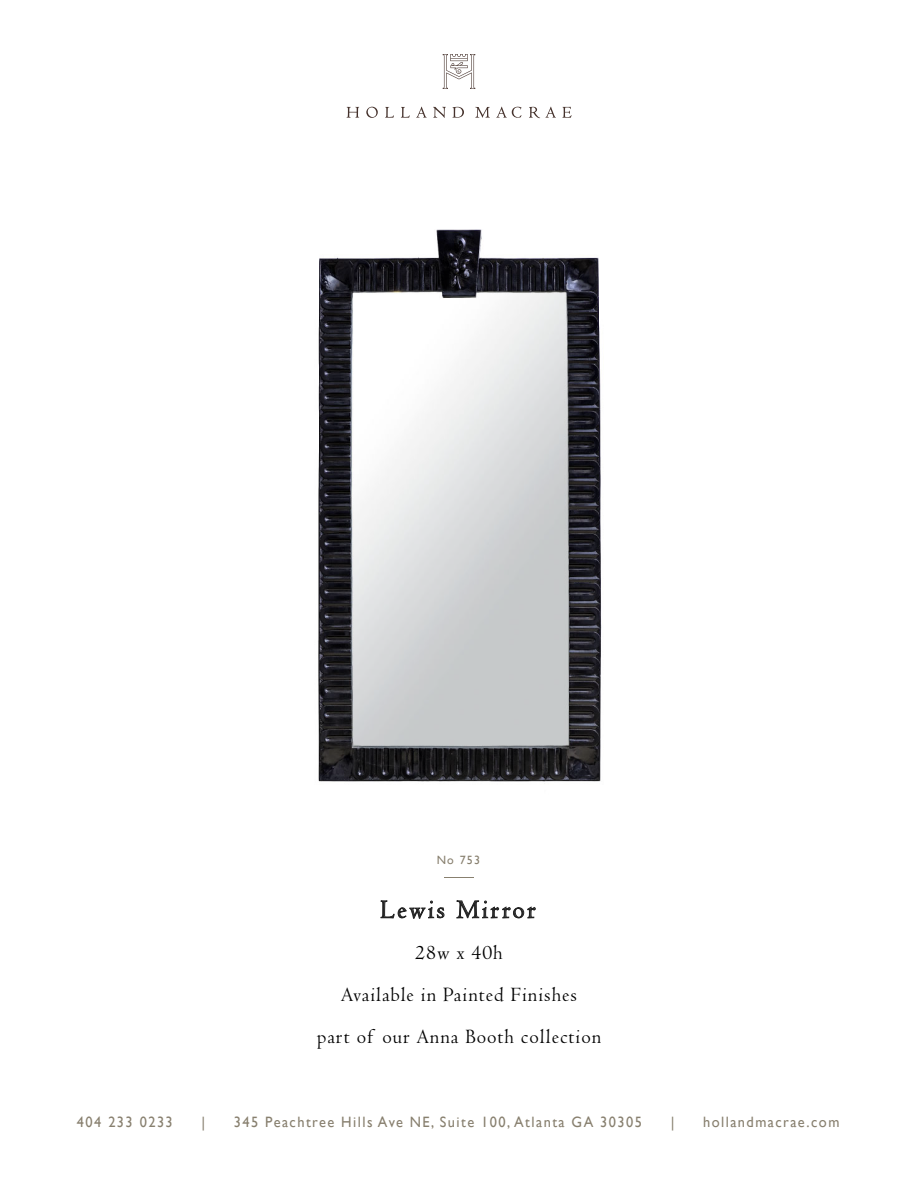
<style>
.page{position:relative;width:918px;height:1188px;background:#fff}
.page>*{position:absolute;margin:0;border:0;box-sizing:border-box;transform-origin:0 0}
.t1{font:27px "Centaur";letter-spacing:.1em;color:#222;scale:.96 1}
.t2{font:21px/42px "Centaur";letter-spacing:.05em;color:#000;text-align:center;scale:.96 1}
.t3{font:15px "Gill Sans";letter-spacing:.1em;color:#88806f;scale:.96 1}
.t4{font:12px "Gill Sans";color:#88806f}
</style>
<div class="page">
<img style="left:318px;top:229px;width:284px;height:555px">
<svg style="left:346px;top:107px;width:13px;height:11px"></svg>
<svg style="left:366px;top:107px;width:12px;height:11px"></svg>
<svg style="left:385px;top:107px;width:9px;height:11px"></svg>
<svg style="left:401px;top:107px;width:9px;height:11px"></svg>
<svg style="left:416px;top:107px;width:11px;height:11px"></svg>
<svg style="left:433px;top:107px;width:13px;height:11px"></svg>
<svg style="left:453px;top:107px;width:11px;height:11px"></svg>
<svg style="left:475px;top:107px;width:15px;height:11px"></svg>
<svg style="left:496px;top:107px;width:25px;height:11px"></svg>
<svg style="left:529px;top:107px;width:27px;height:11px"></svg>
<svg style="left:562px;top:107px;width:10px;height:11px"></svg>
<svg style="left:443px;top:54px;width:32px;height:35px"></svg>
<svg style="left:380px;top:900px;width:65px;height:19px"></svg>
<svg style="left:456px;top:900px;width:80px;height:19px"></svg>
<hr style="left:444px;top:877px;width:30px;height:1px;background:#88806f">
<p class="t4" style="left:437px;top:853px;width:45px">No 753</p>
<h1 class="t1" style="left:380px;top:895px;width:163px">Lewis Mirror</h1>
<h2 class="t2" style="left:317px;top:932px;width:298px">28w x 40h<br>Available in Painted Finishes<br>part of our Anna Booth collection</h2>
<p class="t3" style="left:77px;top:1113px;width:101px">404 233 0233</p>
<p class="t3" style="left:202px;top:1113px;width:5px">|</p>
<p class="t3" style="left:234px;top:1113px;width:427px">345 Peachtree Hills Ave NE, Suite 100, Atlanta GA 30305</p>
<p class="t3" style="left:671px;top:1113px;width:5px">|</p>
<p class="t3" style="left:703px;top:1113px;width:144px">hollandmacrae.com</p>
</div>
